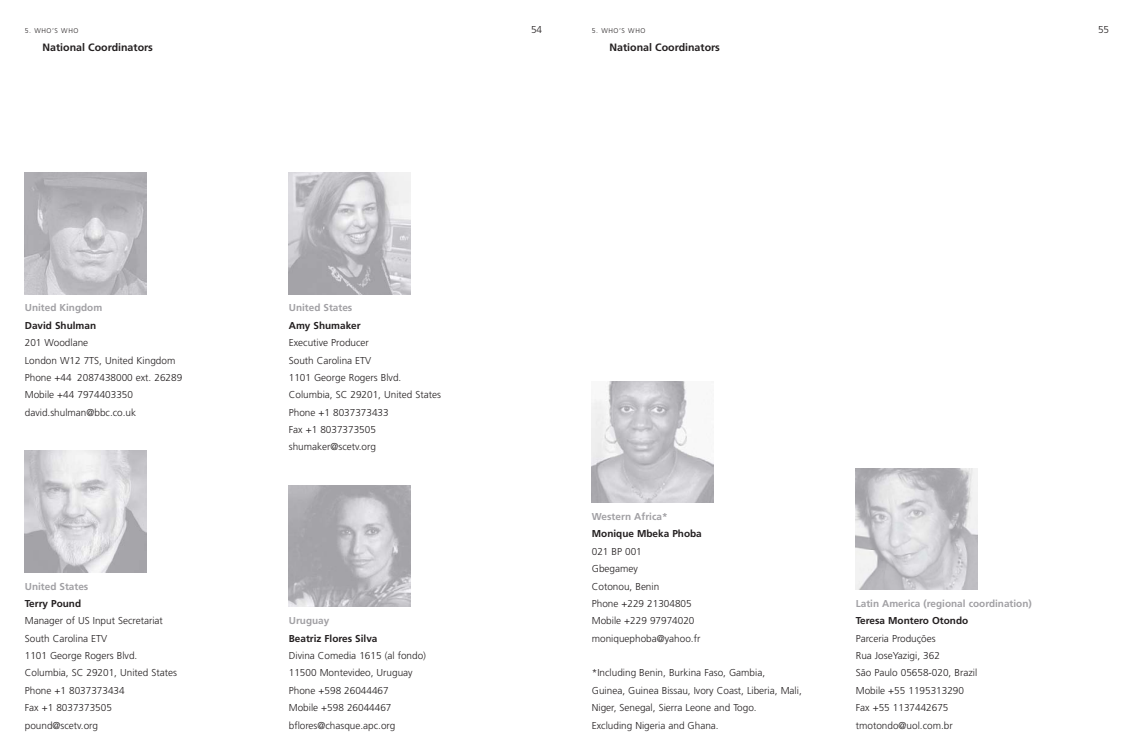
<style>
.page{position:relative;width:1134px;height:755px;background:#fff}
.page>*{position:absolute;margin:0;border:0;box-sizing:border-box;transform-origin:0 0}
.t1{font:700 10.62px "Frutiger";color:#231f20}
.t2{font:300 10px/17.4px "Frutiger";color:#231f20}
.t3{font:700 10px "Frutiger";color:#a1a0a4}
.t4{font:700 10px "Frutiger";color:#231f20}
.t5{font:300 6.88px "Frutiger";letter-spacing:.085em;color:#231f20}
</style>
<div class="page">
<img style="left:592px;top:381px;width:121px;height:121px">
<img style="left:856px;top:468px;width:121px;height:121px">
<img style="left:25px;top:451px;width:121px;height:121px">
<img style="left:25px;top:173px;width:121px;height:121px">
<img style="left:289px;top:485px;width:121px;height:122px">
<img style="left:289px;top:173px;width:121px;height:121px">
<p class="t5" style="left:25px;top:28px;width:55px">5. WHO’S WHO</p>
<p class="t2" style="left:531px;top:22px;width:13px">54</p>
<p class="t1" style="left:43px;top:43px;width:112px">National Coordinators</p>
<p class="t5" style="left:592px;top:28px;width:55px">5. WHO’S WHO</p>
<p class="t2" style="left:1098px;top:22px;width:13px">55</p>
<p class="t1" style="left:609px;top:43px;width:112px">National Coordinators</p>
<p class="t3" style="left:25px;top:304px;width:79px">United Kingdom</p>
<p class="t4" style="left:25px;top:321px;width:73px">David Shulman</p>
<p class="t2" style="left:25px;top:335px;width:159px">201 Woodlane<br>London W12 7TS, United Kingdom<br>Phone +44 2087438000 ext. 26289<br>Mobile +44 7974403350 david.shulman@bbc.co.uk</p>
<p class="t3" style="left:25px;top:582px;width:65px">United States</p>
<p class="t4" style="left:25px;top:599px;width:58px">Terry Pound</p>
<p class="t2" style="left:25px;top:613px;width:154px">Manager of US Input Secretariat<br>South Carolina ETV<br>1101 George Rogers Blvd.<br>Columbia, SC 29201, United States<br>Phone +1 8037373434<br>Fax +1 8037373505 pound@scetv.org</p>
<p class="t3" style="left:289px;top:304px;width:65px">United States</p>
<p class="t4" style="left:289px;top:321px;width:73px">Amy Shumaker</p>
<p class="t2" style="left:289px;top:335px;width:154px">Executive Producer<br>South Carolina ETV<br>1101 George Rogers Blvd.<br>Columbia, SC 29201, United States<br>Phone +1 8037373433<br>Fax +1 8037373505 shumaker@scetv.org</p>
<p class="t3" style="left:289px;top:617px;width:42px">Uruguay</p>
<p class="t4" style="left:289px;top:634px;width:90px">Beatriz Flores Silva</p>
<p class="t2" style="left:289px;top:647px;width:139px">Divina Comedia 1615 (al fondo)<br>11500 Montevideo, Uruguay<br>Phone +598 26044467<br>Mobile +598 26044467 bflores@chasque.apc.org</p>
<p class="t3" style="left:592px;top:512px;width:77px">Western Africa*</p>
<p class="t4" style="left:592px;top:530px;width:111px">Monique Mbeka Phoba</p>
<p class="t2" style="left:592px;top:543px;width:110px">021 BP 001<br>Gbegamey<br>Cotonou, Benin<br>Phone +229 21304805<br>Mobile +229 97974020 moniquephoba@yahoo.fr</p>
<p class="t2" style="left:592px;top:665px;width:211px">*Including Benin, Burkina Faso, Gambia,<br>Guinea, Guinea Bissau, Ivory Coast, Liberia, Mali, Niger, Senegal, Sierra Leone and Togo.<br>Excluding Nigeria and Ghana.</p>
<p class="t3" style="left:856px;top:599px;width:177px">Latin America (regional coordination)</p>
<p class="t4" style="left:856px;top:617px;width:114px">Teresa Montero Otondo</p>
<p class="t2" style="left:856px;top:630px;width:123px">Parceria Produções<br>Rua JoseYazigi, 362<br>São Paulo 05658-020, Brazil<br>Mobile +55 1195313290<br>Fax +55 1137442675 tmotondo@uol.com.br</p>
</div>
